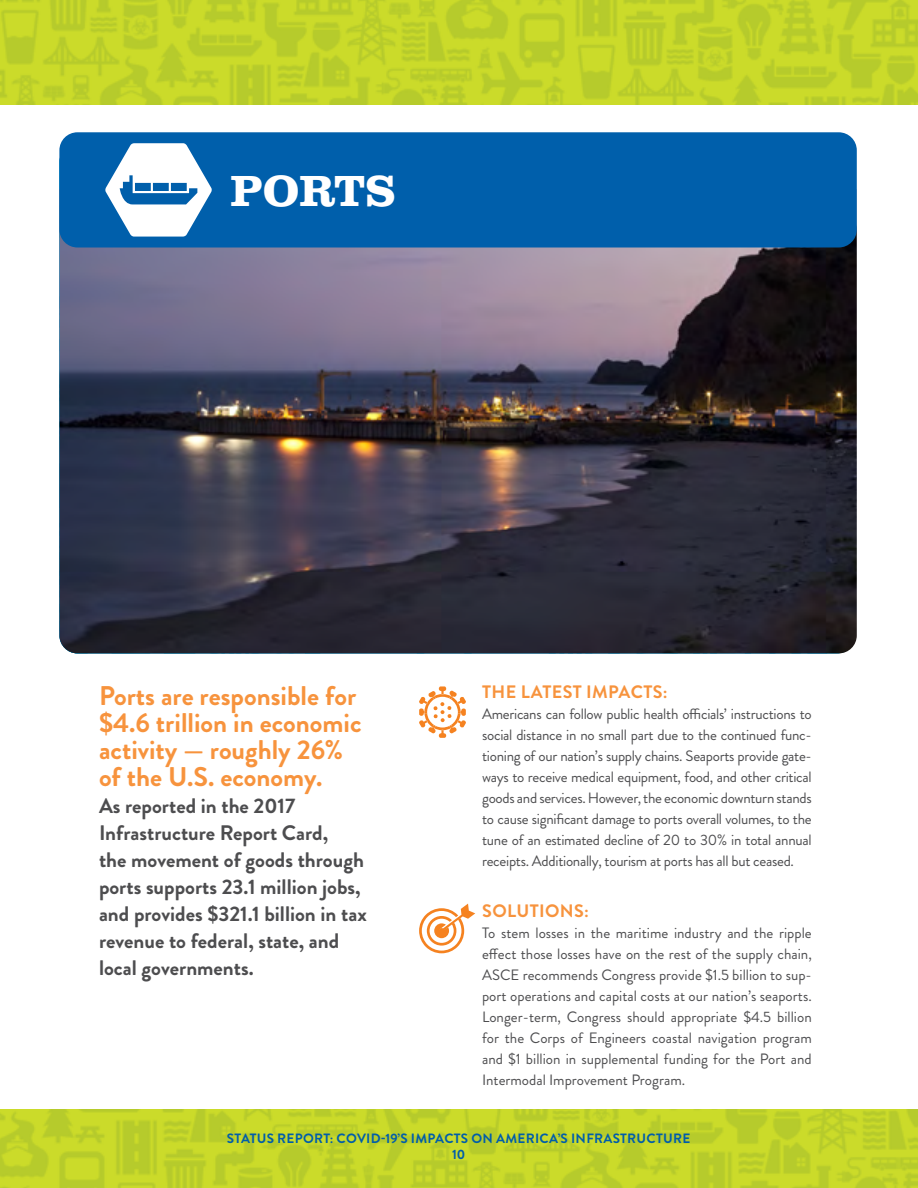
<style>
.page{position:relative;width:918px;height:1188px;background:#fff}
.page>*{position:absolute;margin:0;border:0;box-sizing:border-box;transform-origin:0 0}
.raise{font:700 45px "Clarendon URW";color:#fff}
.body{font:700 27px/27px "Brandon Grotesque";color:#f7933d}
.body-2{font:700 21px/27px "Brandon Grotesque";color:#4d4d4f}
.body-3{font:700 18px "Brandon Grotesque";letter-spacing:.02em;color:#f7933d}
.solutions{font:700 18px "Brandon Grotesque";letter-spacing:.02em;color:#f7933d}
.body-4{font:15px/21px "Brandon Grotesque";letter-spacing:-.02em;color:#4d4d4f;text-align:justify}
.t1{font:700 13.5px "Brandon Grotesque";letter-spacing:.02em;color:#005daa}
</style>
<div class="page">
<img style="left:0;top:0;width:918px;height:104px">
<img style="left:0;top:1110px;width:918px;height:78px">
<svg style="left:419px;top:686px;width:47px;height:52px"></svg>
<svg style="left:419px;top:904px;width:56px;height:49px"></svg>
<div style="left:59px;top:132px;width:798px;height:116px;background:#005fab;border-radius:18px"></div>
<svg style="left:59px;top:143px;width:796px;height:510px"></svg>
<p class="raise" style="left:230px;top:158px;width:166px">PORTS</p>
<p class="body" style="left:99px;top:682px;width:264px">Ports are responsible for $4.6 trillion in economic activity — roughly 26% of the U.S. economy.</p>
<p class="body-2" style="left:99px;top:792px;width:269px">As reported in the 2017<br>Infrastructure Report Card,<br>the movement of goods through ports supports 23.1 million jobs, and provides $321.1 billion in tax revenue to federal, state, and local governments.</p>
<p class="body-3" style="left:482px;top:680px;width:187px">THE LATEST IMPACTS:</p>
<p class="body-4" style="left:482px;top:704px;width:331px">Americans can follow public health officials’ instructions to social distance in no small part due to the continued func&shy;tioning of our nation’s supply chains. Seaports provide gate&shy;ways to receive medical equipment, food, and other critical goods and services. However, the economic downturn stands to cause significant damage to ports overall volumes, to the tune of an estimated decline of 20 to 30% in total annual receipts. Additionally, tourism at ports has all but ceased.</p>
<p class="solutions" style="left:482px;top:899px;width:108px">SOLUTIONS:</p>
<p class="body-4" style="left:482px;top:923px;width:331px">To stem losses in the maritime industry and the ripple effect those losses have on the rest of the supply chain, ASCE recommends Congress provide $1.5 billion to sup&shy;port operations and capital costs at our nation’s seaports.<br>Longer-term, Congress should appropriate $4.5 billion for the Corps of Engineers coastal navigation program and $1 billion in supplemental funding for the Port and Intermodal Improvement Program.</p>
<p class="t1" style="left:227px;top:1128px;width:465px">STATUS REPORT: COVID-19’S IMPACTS ON AMERICA’S INFRASTRUCTURE</p>
<p class="t1" style="left:452px;top:1145px;width:15px">10</p>
</div>
